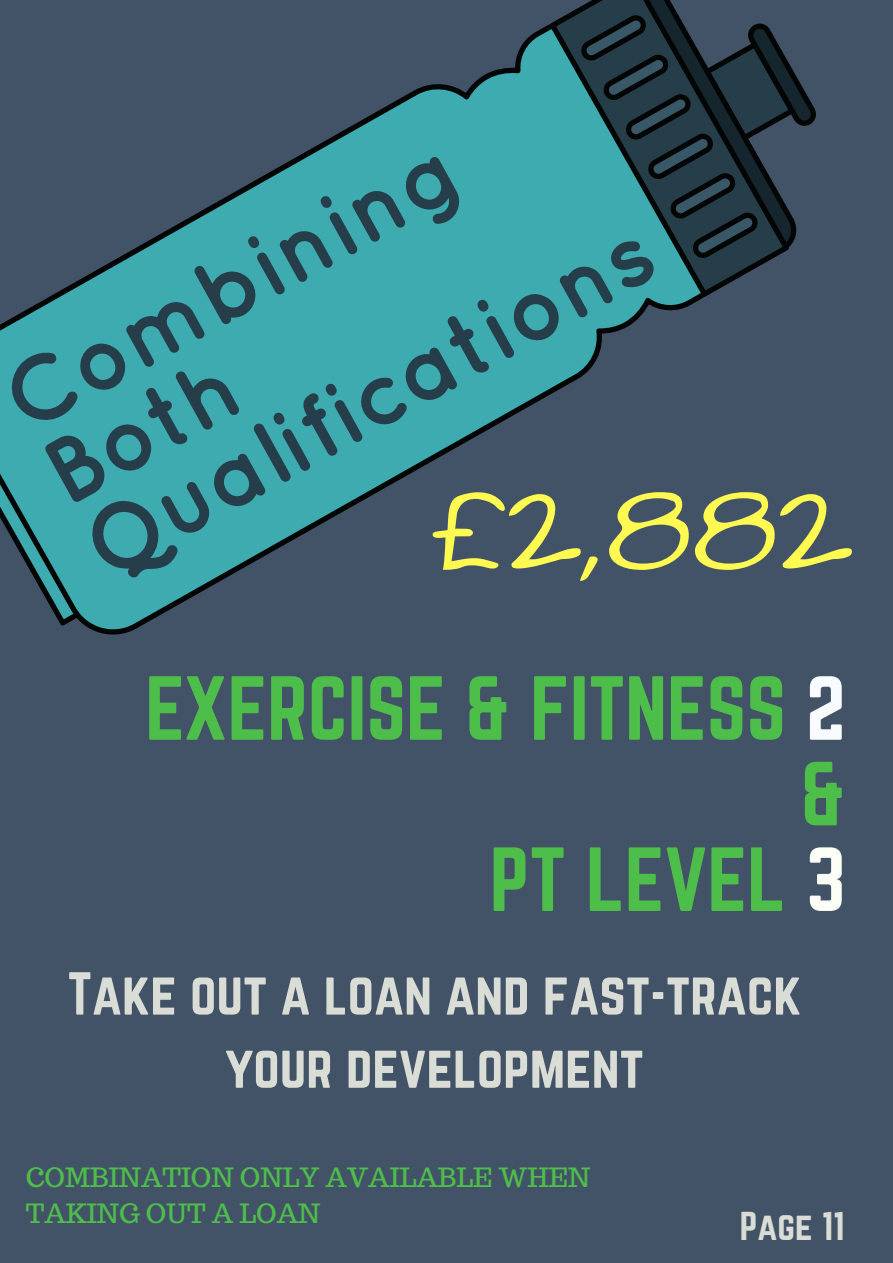
<style>
.page{position:relative;width:893px;height:1263px;background:#435367}
.page>*{position:absolute;margin:0;border:0;box-sizing:border-box;transform-origin:0 0}
.t1{font:132.45px "Architects Daughter";color:#fff952}
.t2{font:700 92.7px/83.2px "Quicksand";color:#263e49}
.t3{font:79.5px/85.5px "Norwester";color:#4ebe4b;text-align:right}
.t4{font:52.95px/73.2px "Norwester";color:#daddd5;text-align:center}
.t5{font:35.4px "Norwester";color:#daddd5}
.t6{font:26.55px/36px "Trocchi";color:#4ebe4b}
.s1{color:#f9fcff}
.s2{color:#fbfff6}
</style>
<div class="page">
<svg style="left:0;top:24px;width:703px;height:611px;fill:#3eaab0"></svg>
<svg style="left:549px;top:0;width:217px;height:298px;fill:#3eabb1"></svg>
<svg style="left:578px;top:12px;width:238px;height:250px"></svg>
<h2 class="t2" style="left:-10px;top:369px;width:637px;rotate:-29deg">Combining<br>Both<br>Qualifications</h2>
<h1 class="t1" style="left:435px;top:439px;width:420px">£2,882</h1>
<h3 class="t3" style="left:145px;top:669px;width:702px">EXERCISE &amp; FITNESS <span class="s1">2 </span>&amp;<br>PT LEVEL <span class="s2">3</span></h3>
<h3 class="t4" style="left:68px;top:959px;width:735px">Take out a loan and fast-track your development</h3>
<p class="t6" style="left:26px;top:1159px;width:566px">COMBINATION ONLY AVAILABLE WHEN<br>TAKING OUT A LOAN</p>
<h3 class="t5" style="left:740px;top:1209px;width:107px">Page 11</h3>
</div>
